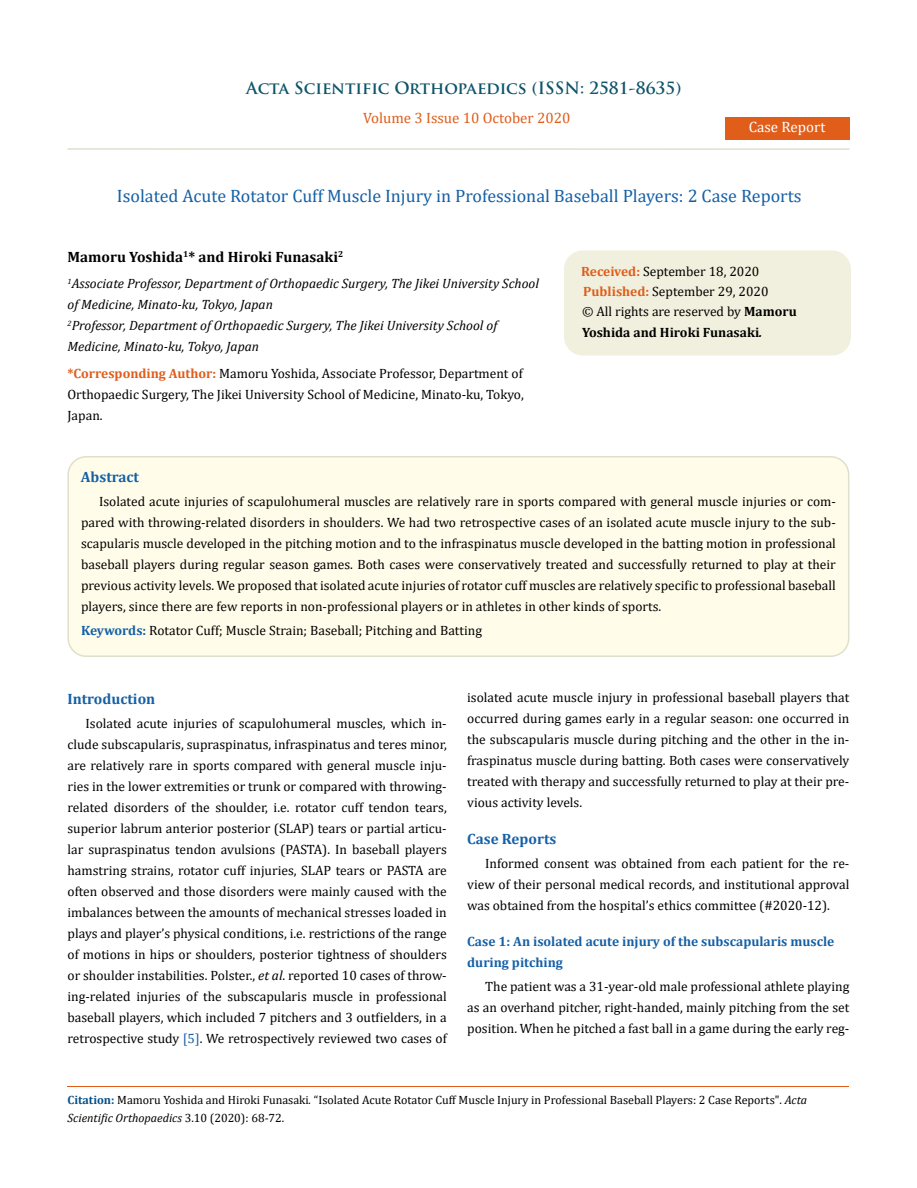
<style>
.page{position:relative;width:917px;height:1188px;background:#fff}
.page>*{position:absolute;margin:0;border:0;box-sizing:border-box;transform-origin:0 0}
.t1{font:18px "Cambria";color:#1560a6}
.t2{font:700 16.5px "Trajan Pro";color:#0e546a}
.t3{font:700 15px "Cambria";color:#000}
.t4{font:700 15px "Cambria";color:#1560a6}
.t5{font:15px "Cambria";color:#e05d1a}
.t6{font:15px "Cambria";color:#fff}
.t7{font:13.5px/21px "Cambria";color:#000;text-align:justify}
.t8{font:italic 13.5px/21px "Cambria";color:#000}
.t9{font:700 13.5px/21px "Cambria";color:#1560a6}
.t10{font:12px/18px "Cambria";color:#000}
.s1{font-weight:700;color:#e05d1a}
.s2{font-weight:700}
.s3{font-weight:700;font-style:italic}
.s4{font-weight:700;color:#1560a6}
.s5{font-style:italic}
.s6{color:#1560a6}
.s7{font-weight:700;color:#035089}
</style>
<div class="page">
<div style="left:724px;top:117px;width:125px;height:23px;background:#e05d1a"></div>
<div style="left:564px;top:251px;width:286px;height:104px;background:#f1f0de;border-radius:18px"></div>
<div style="left:564px;top:251px;width:286px;height:105px;border:2px solid #f1f0de;border-radius:18px"></div>
<div style="left:68px;top:457px;width:780px;height:199px;background:#fffde9;border-radius:18px"></div>
<div style="left:67px;top:456px;width:782px;height:201px;border:2px solid #e0dfcd;border-radius:18px"></div>
<hr style="left:67px;top:1086px;width:782px;height:1px;background:#e05d1a">
<hr style="left:67px;top:148px;width:782px;height:2px;background:#e0dfcd">
<p class="t2" style="left:246px;top:77px;width:436px">Acta Scientific Orthopaedics (ISSN: 2581-8635)</p>
<p class="t5" style="left:363px;top:109px;width:209px">Volume 3 Issue 10 October 2020</p>
<p class="t6" style="left:748px;top:118px;width:78px">Case Report</p>
<h1 class="t1" style="left:117px;top:186px;width:686px">Isolated Acute Rotator Cuff Muscle Injury in Professional Baseball Players: 2 Case Reports</h1>
<p class="t3" style="left:67px;top:246px;width:277px">Mamoru Yoshida<sup>1</sup>* and Hiroki Funasaki<sup>2</sup></p>
<p class="t8" style="left:68px;top:272px;width:473px"><sup>1</sup>Associate Professor, Department of Orthopaedic Surgery, The Jikei University School of Medicine, Minato-ku, Tokyo, Japan<br><sup>2</sup>Professor, Department of Orthopaedic Surgery, The Jikei University School of Medicine, Minato-ku, Tokyo, Japan</p>
<p class="t7" style="left:67px;top:363px;width:458px"><span class="s1">*Corresponding Author:</span> Mamoru Yoshida, Associate Professor, Department of Orthopaedic Surgery, The Jikei University School of Medicine, Minato-ku, Tokyo, Japan.</p>
<p class="t7" style="left:581px;top:261px;width:217px;line-height:20.4px;text-align:left"><span class="s1">Received:</span> September 18, 2020<br><span class="s1">Published:</span> September 29, 2020<br>© All rights are reserved by <span class="s2">Mamoru<br>Yoshida and Hiroki Funasaki</span><span class="s3">.</span></p>
<p class="t4" style="left:81px;top:466px;width:60px">Abstract</p>
<p class="t7" style="left:81px;top:490px;width:756px;text-indent:18px">Isolated acute injuries of scapulohumeral muscles are relatively rare in sports compared with general muscle injuries or com&shy;pared with throwing-related disorders in shoulders. We had two retrospective cases of an isolated acute muscle injury to the sub&shy;scapularis muscle developed in the pitching motion and to the infraspinatus muscle developed in the batting motion in professional baseball players during regular season games. Both cases were conservatively treated and successfully returned to play at their previous activity levels. We proposed that isolated acute injuries of rotator cuff muscles are relatively specific to professional baseball players, since there are few reports in non-professional players or in athletes in other kinds of sports.</p>
<p class="t7" style="left:81px;top:619px;width:402px"><span class="s4">Keywords:</span> Rotator Cuff; Muscle Strain; Baseball; Pitching and Batting</p>
<p class="t4" style="left:67px;top:688px;width:89px">Introduction</p>
<p class="t7" style="left:67px;top:713px;width:381px;text-indent:18px">Isolated acute injuries of scapulohumeral muscles, which in&shy;clude subscapularis, supraspinatus, infraspinatus and teres minor, are relatively rare in sports compared with general muscle inju&shy;ries in the lower extremities or trunk or compared with throwing&shy;related disorders of the shoulder, i.e. rotator cuff tendon tears, superior labrum anterior posterior (SLAP) tears or partial articu&shy;lar supraspinatus tendon avulsions (PASTA). In baseball players hamstring strains, rotator cuff injuries, SLAP tears or PASTA are often observed and those disorders were mainly caused with the imbalances between the amounts of mechanical stresses loaded in plays and player’s physical conditions, i.e. restrictions of the range of motions in hips or shoulders, posterior tightness of shoulders or shoulder instabilities. Polster., <span class="s5">et al</span>. reported 10 cases of throw&shy;ing-related injuries of the subscapularis muscle in professional baseball players, which included 7 pitchers and 3 outfielders, in a retrospective study <span class="s6">[5]</span>. We retrospectively reviewed two cases of</p>
<p class="t7" style="left:467px;top:687px;width:384px">isolated acute muscle injury in professional baseball players that occurred during games early in a regular season: one occurred in the subscapularis muscle during pitching and the other in the in&shy;fraspinatus muscle during batting. Both cases were conservatively treated with therapy and successfully returned to play at their pre&shy;vious activity levels.</p>
<p class="t4" style="left:467px;top:828px;width:91px">Case Reports</p>
<p class="t7" style="left:467px;top:853px;width:383px;text-indent:18px">Informed consent was obtained from each patient for the re&shy;view of their personal medical records, and institutional approval was obtained from the hospital’s ethics committee (#2020-12).</p>
<p class="t9" style="left:467px;top:931px;width:369px">Case 1: An isolated acute injury of the subscapularis muscle during pitching</p>
<p class="t7" style="left:467px;top:976px;width:384px;text-indent:18px">The patient was a 31-year-old male professional athlete playing as an overhand pitcher, right-handed, mainly pitching from the set position. When he pitched a fast ball in a game during the early reg-</p>
<p class="t10" style="left:67px;top:1091px;width:741px"><span class="s7">Citation:</span> Mamoru Yoshida and Hiroki Funasaki<span class="s5">.</span> “Isolated Acute Rotator Cuff Muscle Injury in Professional Baseball Players: 2 Case Reports". <span class="s5">Acta<br>Scientific Orthopaedics</span> 3.10 (2020): 68-72.</p>
</div>
